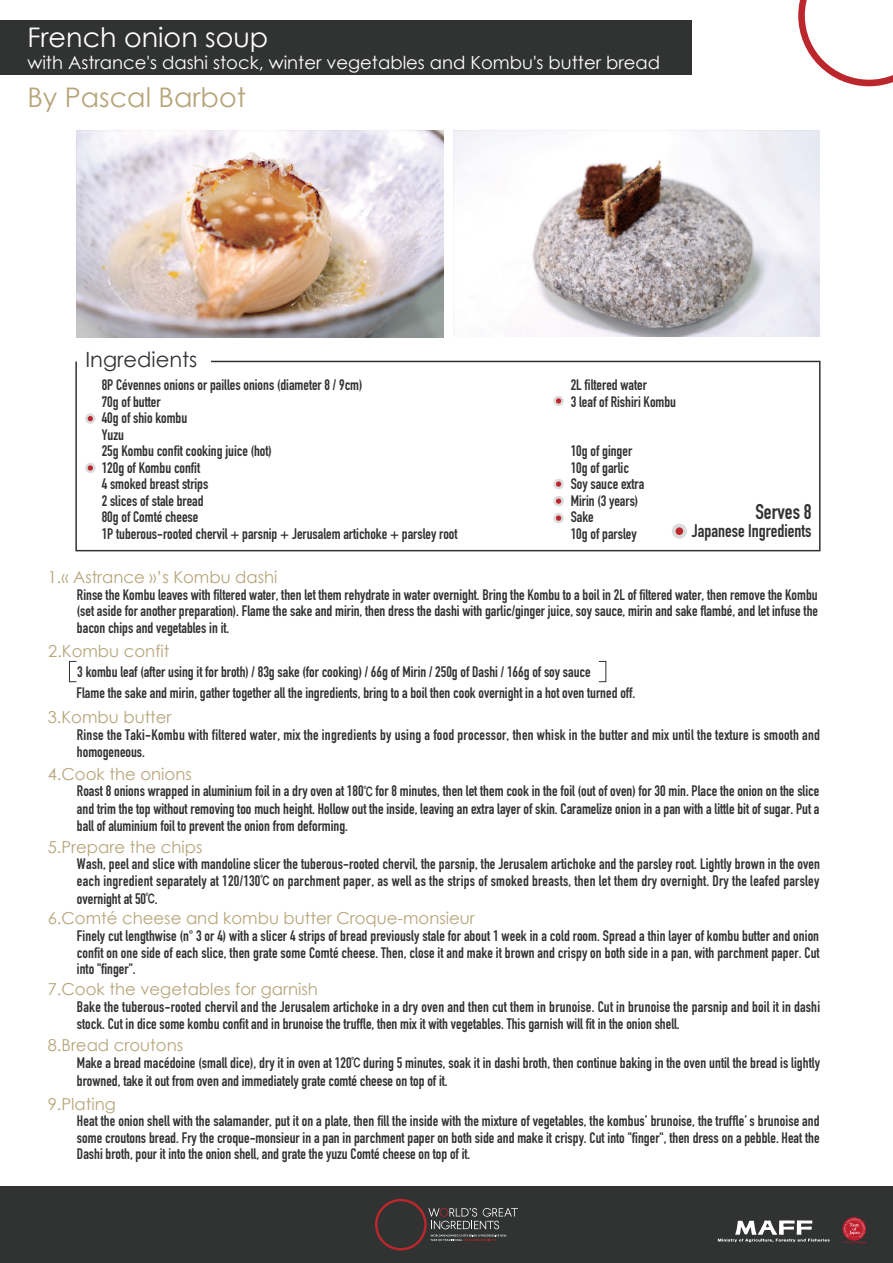
<style>
.page{position:relative;width:893px;height:1263px;background:#fff}
.page>*{position:absolute;margin:0;border:0;box-sizing:border-box;transform-origin:0 0}
.t1{font:27px "Century Gothic";color:#fff}
.t2{font:27px "Century Gothic";color:#b7a57a}
.t3{font:21px "Century Gothic";color:#313232}
.t4{font:700 21px "DIN Condensed";color:#313232}
.t5{font:18px "Century Gothic";color:#fff}
.t6{font:700 18px "DIN Condensed";color:#313232}
.t7{font:16.5px "Century Gothic";color:#b7a57a}
.t8{font:700 15px/16.5px "DIN Condensed";color:#313232}
.s1{font-family:"Hira Kaku Pro N W6";font-weight:400;font-size:12px}
</style>
<div class="page">
<div style="left:0;top:1187px;width:893px;height:76px;background:#313232"></div>
<svg style="left:718px;top:1220px;width:112px;height:22px"></svg>
<svg style="left:842px;top:1217px;width:24px;height:26px"></svg>
<svg style="left:375px;top:1199px;width:143px;height:51px"></svg>
<svg style="left:798px;top:0;width:95px;height:86px"></svg>
<div style="left:0;top:20px;width:692px;height:55px;background:#313232"></div>
<img style="left:76px;top:131px;width:368px;height:206px">
<img style="left:453px;top:131px;width:367px;height:206px">
<svg style="left:75px;top:360px;width:746px;height:192px"></svg>
<div style="left:672px;top:524px;width:15px;height:15px;background:#dbdbdb;border-radius:50%"></div>
<div style="left:675px;top:527px;width:8px;height:8px;background:#bc272d;border-radius:50%"></div>
<div style="left:69px;top:661px;width:8px;height:21px;border:1px solid #313232"></div>
<h1 class="t1" style="left:27px;top:18px;width:242px">French onion soup</h1>
<p class="t5" style="left:27px;top:50px;width:634px">with Astrance's dashi stock, winter vegetables and Kombu's butter bread</p>
<h1 class="t2" style="left:27px;top:78px;width:220px">By Pascal Barbot</h1>
<h2 class="t3" style="left:85px;top:345px;width:113px">Ingredients</h2>
<p class="t8" style="left:102px;top:377px;width:357px">8P Cévennes onions or pailles onions (diameter 8 / 9cm)<br>70g of butter<br>40g of shio kombu<br>Yuzu<br>25g Kombu confit cooking juice (hot)<br>120g of Kombu confit<br>4 smoked breast strips<br>2 slices of stale bread<br>80g of Comté cheese<br>1P tuberous-rooted chervil + parsnip + Jerusalem artichoke + parsley root</p>
<p class="t8" style="left:571px;top:377px;width:107px">2L filtered water<br>3 leaf of Rishiri Kombu</p>
<p class="t8" style="left:571px;top:443px;width:75px">10g of ginger<br>10g of garlic<br>Soy sauce extra<br>Mirin (3 years)<br>Sake<br>10g of parsley</p>
<p class="t7" style="left:48px;top:566px;width:231px">1.« Astrance »’s Kombu dashi</p>
<h2 class="t4" style="left:755px;top:497px;width:58px">Serves 8</h2>
<p class="t6" style="left:692px;top:518px;width:121px">Japanese Ingredients</p>
<p class="t8" style="left:77px;top:586px;width:743px;text-align:justify">Rinse the Kombu leaves with filtered water, then let them rehydrate in water overnight. Bring the Kombu to a boil in 2L of filtered water, then remove the Kombu (set aside for another preparation). Flame the sake and mirin, then dress the dashi with garlic/ginger juice, soy sauce, mirin and sake flambé, and let infuse the bacon chips and vegetables in it.</p>
<p class="t7" style="left:48px;top:639px;width:123px">2.Kombu confit</p>
<p class="t8" style="left:77px;top:661px;width:560px;line-height:21px">3 kombu leaf (after using it for broth) / 83g sake (for cooking) / 66g of Mirin / 250g of Dashi / 166g of soy sauce<br>Flame the sake and mirin, gather together all the ingredients, bring to a boil then cook overnight in a hot oven turned off.</p>
<p class="t7" style="left:48px;top:706px;width:125px">3.Kombu butter</p>
<p class="t8" style="left:77px;top:727px;width:744px">Rinse the Taki-Kombu with filtered water, mix the ingredients by using a food processor, then whisk in the butter and mix until the texture is smooth and homogeneous.</p>
<p class="t7" style="left:48px;top:762px;width:145px">4.Cook the onions</p>
<p class="t8" style="left:77px;top:782px;width:744px;line-height:18px">Roast 8 onions wrapped in aluminium foil in a dry oven at 180<span class="s1">℃</span> for 8 minutes, then let them cook in the foil (out of oven) for 30 min. Place the onion on the slice and trim the top without removing too much height. Hollow out the inside, leaving an extra layer of skin. Caramelize onion in a pan with a little bit of sugar. Put a</p>
<p class="t8" style="left:77px;top:817px;width:272px">ball of aluminium foil to prevent the onion from deforming.</p>
<p class="t7" style="left:48px;top:835px;width:156px">5.Prepare the chips</p>
<p class="t8" style="left:77px;top:856px;width:744px">Wash, peel and slice with mandoline slicer the tuberous-rooted chervil, the parsnip, the Jerusalem artichoke and the parsley root. Lightly brown in the oven each ingredient separately at 120/130<span class="s1">℃</span> on parchment paper, as well as the strips of smoked breasts, then let them dry overnight. Dry the leafed parsley</p>
<p class="t8" style="left:77px;top:890px;width:82px">overnight at 50<span class="s1">℃</span>.</p>
<p class="t7" style="left:48px;top:907px;width:429px">6.Comté cheese and kombu butter Croque-monsieur</p>
<p class="t8" style="left:77px;top:927px;width:744px;text-align:justify">Finely cut lengthwise (n° 3 or 4) with a slicer 4 strips of bread previously stale for about 1 week in a cold room. Spread a thin layer of kombu butter and onion confit on one side of each slice, then grate some Comté cheese. Then, close it and make it brown and crispy on both side in a pan, with parchment paper. Cut into "finger".</p>
<p class="t7" style="left:48px;top:978px;width:272px">7.Cook the vegetables for garnish</p>
<p class="t8" style="left:77px;top:998px;width:745px">Bake the tuberous-rooted chervil and the Jerusalem artichoke in a dry oven and then cut them in brunoise. Cut in brunoise the parsnip and boil it in dashi stock. Cut in dice some kombu confit and in brunoise the truffle, then mix it with vegetables. This garnish will fit in the onion shell.</p>
<p class="t7" style="left:48px;top:1034px;width:137px">8.Bread croutons</p>
<p class="t8" style="left:77px;top:1054px;width:744px;line-height:18px">Make a bread macédoine (small dice), dry it in oven at 120<span class="s1">℃</span> during 5 minutes, soak it in dashi broth, then continue baking in the oven until the bread is lightly browned, take it out from oven and immediately grate comté cheese on top of it.</p>
<p class="t7" style="left:48px;top:1092px;width:70px">9.Plating</p>
<p class="t8" style="left:77px;top:1113px;width:744px;text-align:justify">Heat the onion shell with the salamander, put it on a plate, then fill the inside with the mixture of vegetables, the kombus’ brunoise, the truffle’s brunoise and some croutons bread. Fry the croque-monsieur in a pan in parchment paper on both side and make it crispy. Cut into "finger", then dress on a pebble. Heat the Dashi broth, pour it into the onion shell, and grate the yuzu Comté cheese on top of it.</p>
</div>
